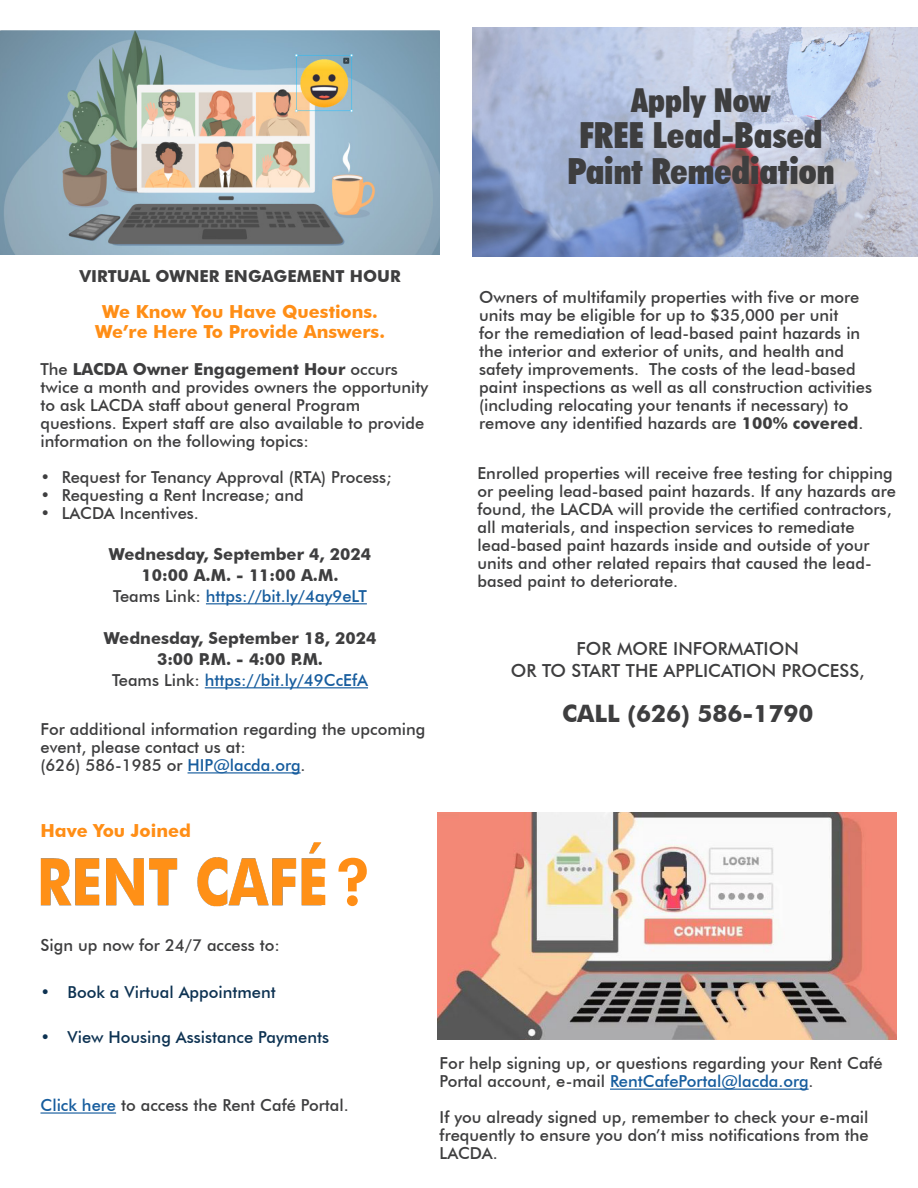
<style>
.page{position:relative;width:918px;height:1188px;background:#fff}
.page>*{position:absolute;margin:0;border:0;box-sizing:border-box;transform-origin:0 0}
.t1{font:800 64.5px "Futura BT";color:#ff8e16}
.t2{font:900 condensed 36px/36px "Futura BT";color:#3e3e3f;text-align:center}
.t3{font:900 condensed 33px "Futura BT";color:#3e3e3f}
.t4{font:700 24px "Futura BT";color:#3e3e3f}
.t5{font:700 18px "Futura BT";color:#ff8e16}
.t6{font:500 18px/22.5px "Futura BT";color:#3e3e3f;text-align:center}
.t7{font:500 16.5px/18px "Futura BT";color:#3e3e3f}
.t8{font:700 16.5px "Futura BT";color:#3e3e3f}
.t9{font:500 16.5px "Futura BT";color:#175d9e}
.t10{font:500 16.5px "Futura BT";color:#0d3252}
.s1{font-weight:700}
.s2{color:#3e3e3f}
.s3{color:#175d9e}
</style>
<div class="page">
<img style="left:472px;top:28px;width:446px;height:228px">
<img style="left:0;top:30px;width:440px;height:225px">
<hr style="left:206px;top:603px;width:161px;height:1px;background:#175d9e">
<hr style="left:205px;top:687px;width:163px;height:1px;background:#175d9e">
<hr style="left:188px;top:772px;width:113px;height:1px;background:#175d9e">
<img style="left:40px;top:842px;width:286px;height:65px">
<hr style="left:610px;top:1089px;width:199px;height:1px;background:#175d9e">
<img style="left:438px;top:813px;width:459px;height:226px">
<hr style="left:40px;top:1112px;width:76px;height:2px;background:#175d9e">
<p class="t3" style="left:631px;top:81px;width:141px">Apply Now</p>
<p class="t2" style="left:567px;top:117px;width:269px">FREE Lead-Based<br>Paint Remediation</p>
<p class="t8" style="left:80px;top:266px;width:323px">VIRTUAL OWNER ENGAGEMENT HOUR</p>
<p class="t5" style="left:102px;top:301px;width:277px">We Know You Have Questions.</p>
<p class="t5" style="left:95px;top:320px;width:291px">We’re Here To Provide Answers.</p>
<p class="t7" style="left:40px;top:360px;width:389px">The <span class="s1">LACDA Owner Engagement Hour</span> occurs twice a month and provides owners the opportunity to ask LACDA staff about general Program questions. Expert staff are also available to provide information on the following topics:</p>
<p class="t7" style="left:40px;top:468px;width:353px">• Request for Tenancy Approval (RTA) Process;</p>
<p class="t7" style="left:40px;top:486px;width:265px">• Requesting a Rent Increase; and</p>
<p class="t7" style="left:40px;top:504px;width:160px">• LACDA Incentives.</p>
<p class="t8" style="left:109px;top:544px;width:264px">Wednesday, September 4, 2024</p>
<p class="t8" style="left:142px;top:565px;width:198px">10:00 A.M. - 11:00 A.M.</p>
<p class="t9" style="left:113px;top:586px;width:255px"><span class="s2">Teams Link:</span> https://bit.ly/4ay9eLT</p>
<p class="t8" style="left:104px;top:628px;width:274px">Wednesday, September 18, 2024</p>
<p class="t8" style="left:157px;top:649px;width:168px">3:00 P.M. - 4:00 P.M.</p>
<p class="t9" style="left:112px;top:670px;width:257px"><span class="s2">Teams Link:</span> https://bit.ly/49CcEfA</p>
<p class="t7" style="left:40px;top:720px;width:386px">For additional information regarding the upcoming event, please contact us at:<br>(626) 586-1985 or <span class="s3">HIP@lacda.org</span>.</p>
<p class="t7" style="left:479px;top:288px;width:394px">Owners of multifamily properties with five or more units may be eligible for up to $35,000 per unit<br>for the remediation of lead-based paint hazards in the interior and exterior of units, and health and safety improvements. The costs of the lead-based paint inspections as well as all construction activities (including relocating your tenants if necessary) to remove any identified hazards are <span class="s1">100% covered</span>.</p>
<p class="t7" style="left:478px;top:464px;width:420px">Enrolled properties will receive free testing for chipping or peeling lead-based paint hazards. If any hazards are found, the LACDA will provide the certified contractors, all materials, and inspection services to remediate lead-based paint hazards inside and outside of your units and other related repairs that caused the lead&shy;based paint to deteriorate.</p>
<p class="t6" style="left:511px;top:637px;width:355px">FOR MORE INFORMATION<br>OR TO START THE APPLICATION PROCESS,</p>
<p class="t4" style="left:562px;top:699px;width:253px">CALL (626) 586-1790</p>
<p class="t5" style="left:40px;top:820px;width:152px">Have You Joined</p>
<p class="t1" style="left:334px;top:843px;width:39px">?</p>
<p class="t7" style="left:40px;top:936px;width:241px">Sign up now for 24/7 access to:</p>
<p class="t10" style="left:40px;top:982px;width:237px">• Book a Virtual Appointment</p>
<p class="t10" style="left:40px;top:1027px;width:290px">• View Housing Assistance Payments</p>
<p class="t7" style="left:40px;top:1096px;width:310px"><span class="s3">Click here</span> to access the Rent Café Portal.</p>
<p class="t7" style="left:440px;top:1054px;width:445px">For help signing up, or questions regarding your Rent Café<br>Portal account, e-mail <span class="s3">RentCafePortal@lacda.org</span>.</p>
<p class="t7" style="left:440px;top:1108px;width:431px;text-align:justify">If you already signed up, remember to check your e-mail frequently to ensure you don’t miss notifications from the LACDA.</p>
</div>
